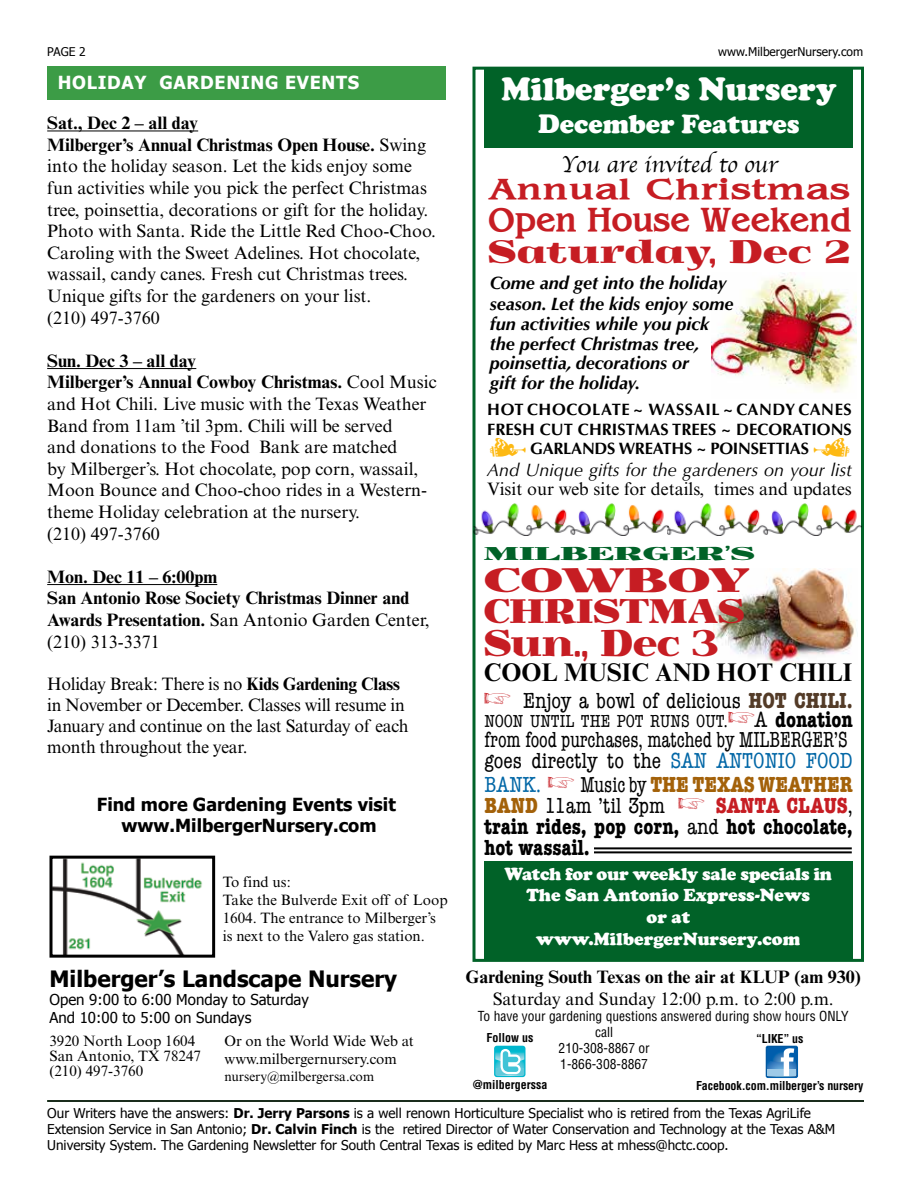
<style>
.page{position:relative;width:918px;height:1188px;background:#fff}
.page>*{position:absolute;margin:0;border:0;box-sizing:border-box;transform-origin:0 0}
.t1{font:36px "Yokawerad";color:#c61d23;scale:.85 1}
.t2{font:700 34.5px "Bangle";letter-spacing:.005em;color:#c61d23}
.t3{font:900 33px "Cooper";color:#fff}
.t4{font:33px/31.5px "Yokawerad";color:#c61d23;scale:1.27 1}
.t5{font:31.5px "Yokawerad";letter-spacing:.01em;color:#c61d23}
.t6{font:700 30px "Bangle";letter-spacing:.04em;color:#c61d23;scale:1.36 1}
.t7{font:900 27px "Cooper";color:#fff}
.t8{font:27px "Mini Pics Lil Events";color:#fdb913}
.t9{font:700 25.5px "Times NRMT";color:#000;scale:.96 1}
.t10{font:24px "Apple Chancery";color:#000}
.t11{font:condensed 22.5px/21.5px "American Typewriter";color:#000;scale:.89 1}
.t12{font:700 condensed 22.5px/21px "American Typewriter";color:#000;text-align:justify}
.t13{font:700 condensed 22.5px/21px "American Typewriter";color:#a36109}
.t14{font:condensed 22.5px "American Typewriter";color:#000}
.t15{font:700 22.5px "Tahoma";color:#000}
.t16{font:condensed 22.5px "American Typewriter";color:#0066a6}
.t17{font:18px/21.6px "Times NRMT";color:#000}
.t18{font:700 18px/21.6px "Times NRMT";color:#000}
.t19{font:italic 700 18px/20.1px "Optima";color:#000}
.t20{font:900 18px/21.6px "Cooper";letter-spacing:-.005em;color:#fff;text-align:center}
.t21{font:700 18px/21px "Tahoma";color:#000;text-align:center}
.t22{font:italic 18px "Optima";color:#000}
.t23{font:condensed 18px "American Typewriter";color:#000}
.t24{font:700 18px "Tahoma";letter-spacing:.04em;color:#fff}
.t25{font:18px "Yokawerad";color:#016228;scale:1.5 1}
.t26{font:700 16.5px/19.8px "Optima";color:#000;text-align:center}
.t27{font:15px/18px "Times NRMT";color:#000}
.t28{font:15px/18px "Tahoma";color:#000}
.t29{font:13.5px/16.2px "Tahoma";color:#000}
.t30{font:condensed 13.5px "Helvetica";color:#000}
.t31{font:13.5px "Times NRMT";color:#000}
.t32{font:700 condensed 12px "Helvetica";letter-spacing:-.01em;color:#000}
.t33{font:12px "Tahoma";color:#000}
.s1{font-weight:700}
.s2{font-weight:400}
.s3{font-weight:700;color:#533b27}
.s4{font-size:22.5px}
.s5{font-weight:700;font-size:22.5px}
.s6{color:#0066a6}
.s7{font-weight:400;color:#000}
.s8{color:#c61d23}
</style>
<div class="page">
<img style="left:54px;top:860px;width:148px;height:94px">
<div style="left:50px;top:856px;width:165px;height:102px;border:3px solid #000"></div>
<div style="left:47px;top:66px;width:399px;height:34px;background:#3c9c46"></div>
<hr style="left:47px;top:1100px;width:817px;height:2px;background:#000">
<div style="left:484px;top:861px;width:369px;height:99px;background:#016228"></div>
<div style="left:484px;top:67px;width:369px;height:81px;background:#016228"></div>
<div style="left:472px;top:67px;width:392px;height:895px;border:3px solid #016228"></div>
<img style="left:713px;top:568px;width:143px;height:95px">
<img style="left:712px;top:273px;width:145px;height:120px">
<svg style="left:494px;top:1046px;width:31px;height:31px"></svg>
<svg style="left:495px;top:1047px;width:29px;height:29px"></svg>
<svg style="left:766px;top:1046px;width:32px;height:32px"></svg>
<svg style="left:767px;top:1047px;width:30px;height:30px"></svg>
<hr style="left:47px;top:131px;width:151px;height:1px;background:#000">
<hr style="left:47px;top:368px;width:149px;height:1px;background:#000">
<hr style="left:47px;top:584px;width:170px;height:1px;background:#000">
<hr style="left:594px;top:847px;width:258px;height:2px;background:#000">
<hr style="left:594px;top:851px;width:258px;height:2px;background:#000">
<img style="left:472px;top:502px;width:195px;height:33px">
<img style="left:667px;top:502px;width:195px;height:33px">
<p class="t33" style="left:47px;top:44px;width:40px">PAGE 2</p>
<p class="t33" style="left:718px;top:44px;width:146px">www.MilbergerNursery.com</p>
<p class="t24" style="left:58px;top:70px;width:303px">HOLIDAY GARDENING EVENTS</p>
<h3 class="t3" style="left:502px;top:70px;width:336px">Milberger’s Nursery</h3>
<h3 class="t7" style="left:538px;top:108px;width:263px">December Features</h3>
<p class="t17" style="left:47px;top:112px;width:390px"><span class="s1">Sat., Dec 2 – all day<br>Milberger’s Annual Christmas Open House.</span> Swing into the holiday season. Let the kids enjoy some fun activities while you pick the perfect Christmas tree, poinsettia, decorations or gift for the holiday.<br>Photo with Santa. Ride the Little Red Choo-Choo.<br>Caroling with the Sweet Adelines. Hot chocolate, wassail, candy canes. Fresh cut Christmas trees.<br>Unique gifts for the gardeners on your list.<br>(210) 497-3760</p>
<p class="t17" style="left:47px;top:350px;width:391px"><span class="s1">Sun. Dec 3 – all day<br>Milberger’s Annual Cowboy Christmas.</span> Cool Music and Hot Chili. Live music with the Texas Weather Band from 11am ’til 3pm. Chili will be served<br>and donations to the Food Bank are matched<br>by Milberger’s. Hot chocolate, pop corn, wassail, Moon Bounce and Choo-choo rides in a Western&shy;theme Holiday celebration at the nursery.<br>(210) 497-3760</p>
<p class="t18" style="left:47px;top:566px;width:384px">Mon. Dec 11 – 6:00pm<br>San Antonio Rose Society Christmas Dinner and<br>Awards Presentation. <span class="s2">San Antonio Garden Center, (210) 313-3371</span></p>
<p class="t17" style="left:47px;top:673px;width:363px;line-height:21px">Holiday Break: There is no <span class="s1">Kids Gardening Class </span>in November or December. Classes will resume in January and continue on the last Saturday of each month throughout the year.</p>
<h3 class="t10" style="left:562px;top:145px;width:218px">You are invited to our</h3>
<h3 class="t6" style="left:489px;top:168px;width:267px">Annual Christmas</h3>
<h2 class="t2" style="left:488px;top:196px;width:364px">Open House Weekend</h2>
<h3 class="t5" style="left:488px;top:230px;width:365px">Saturday, Dec 2</h3>
<p class="t19" style="left:490px;top:273px;width:245px">Come and get into the holiday season. Let the kids enjoy some fun activities while you pick the perfect Christmas tree, poinsettia, decorations or<br>gift for the holiday.</p>
<p class="t26" style="left:487px;top:400px;width:366px">HOT CHOCOLATE ~ WASSAIL ~ CANDY CANES<br>FRESH CUT CHRISTMAS TREES ~ DECORATIONS<br>GARLANDS WREATHS ~ POINSETTIAS</p>
<p class="t22" style="left:487px;top:460px;width:366px">And Unique gifts for the gardeners on your list</p>
<p class="t17" style="left:487px;top:478px;width:366px">Visit our web site for details, times and updates</p>
<h3 class="t8" style="left:814px;top:436px;width:38px">s</h3>
<p class="t25" style="left:484px;top:542px;width:182px">MILBERGER’S</p>
<h3 class="t4" style="left:484px;top:565px;width:211px">COWBOY<br>CHRISTMAS</h3>
<h1 class="t1" style="left:484px;top:619px;width:277px">Sun., Dec 3</h1>
<p class="t14" style="left:523px;top:683px;width:331px">Enjoy a bowl of delicious <span class="s3">HOT CHILI.</span></p>
<p class="t23" style="left:484px;top:708px;width:370px">NOON UNTIL THE POT RUNS OUT. <span class="s4">A</span> <span class="s5">donation</span></p>
<p class="t11" style="left:484px;top:728px;width:415px">from food purchases, matched by MILBERGER’S goes directly to the <span class="s6">SAN ANTONIO FOOD</span></p>
<p class="t16" style="left:484px;top:768px;width:58px">BANK.</p>
<h3 class="t9" style="left:484px;top:657px;width:385px">COOL MUSIC AND HOT CHILI</h3>
<p class="t13" style="left:485px;top:774px;width:370px;text-indent:96px"><span class="s7">Music by</span> THE TEXAS WEATHER<br>BAND <span class="s7">11am ’til 3pm</span></p>
<p class="t21" style="left:97px;top:793px;width:300px">Find more Gardening Events visit www.MilbergerNursery.com</p>
<p class="t12" style="left:484px;top:795px;width:370px;text-indent:231px"><span class="s8">SANTA CLAUS</span><span class="s2">, </span>train rides, pop corn, <span class="s2">and</span> hot chocolate, hot wassail.</p>
<p class="t27" style="left:223px;top:873px;width:227px">To find us:<br>Take the Bulverde Exit off of Loop<br>1604. The entrance to Milberger’s is next to the Valero gas station.</p>
<p class="t15" style="left:49px;top:963px;width:349px">Milberger’s Landscape Nursery</p>
<p class="t28" style="left:49px;top:990px;width:261px">Open 9:00 to 6:00 Monday to Saturday<br>And 10:00 to 5:00 on Sundays</p>
<p class="t27" style="left:49px;top:1034px;width:153px;line-height:15px">3920 North Loop 1604<br>San Antonio, TX 78247 (210) 497-3760</p>
<p class="t27" style="left:225px;top:1032px;width:191px">Or on the World Wide Web at www.milbergernursery.com</p>
<p class="t31" style="left:225px;top:1068px;width:151px">nursery@milbergersa.com</p>
<p class="t20" style="left:505px;top:863px;width:329px">Watch for our weekly sale specials in<br>The San Antonio Express-News<br>or at<br>www.MilbergerNursery.com</p>
<p class="t18" style="left:466px;top:966px;width:397px">Gardening South Texas on the air at KLUP (am 930)</p>
<p class="t17" style="left:493px;top:988px;width:343px">Saturday and Sunday 12:00 p.m. to 2:00 p.m.</p>
<p class="t30" style="left:478px;top:1007px;width:372px">To have your gardening questions answered during show hours ONLY</p>
<p class="t30" style="left:595px;top:1024px;width:19px">call</p>
<p class="t30" style="left:559px;top:1040px;width:93px">210-308-8867 or</p>
<p class="t30" style="left:560px;top:1056px;width:89px">1-866-308-8867</p>
<p class="t32" style="left:487px;top:1031px;width:49px">Follow us</p>
<p class="t32" style="left:473px;top:1077px;width:76px">@milbergerssa</p>
<p class="t32" style="left:756px;top:1031px;width:49px">“LIKE” us</p>
<p class="t32" style="left:696px;top:1078px;width:169px">Facebook.com.milberger’s nursery</p>
<p class="t29" style="left:47px;top:1104px;width:790px">Our Writers have the answers: <span class="s1">Dr. Jerry Parsons</span> is a well renown Horticulture Specialist who is retired from the Texas AgriLife<br>Extension Service in San Antonio; <span class="s1">Dr. Calvin Finch</span> is the retired Director of Water Conservation and Technology at the Texas A&amp;M<br>University System. The Gardening Newsletter for South Central Texas is edited by Marc Hess at mhess@hctc.coop.</p>
</div>
